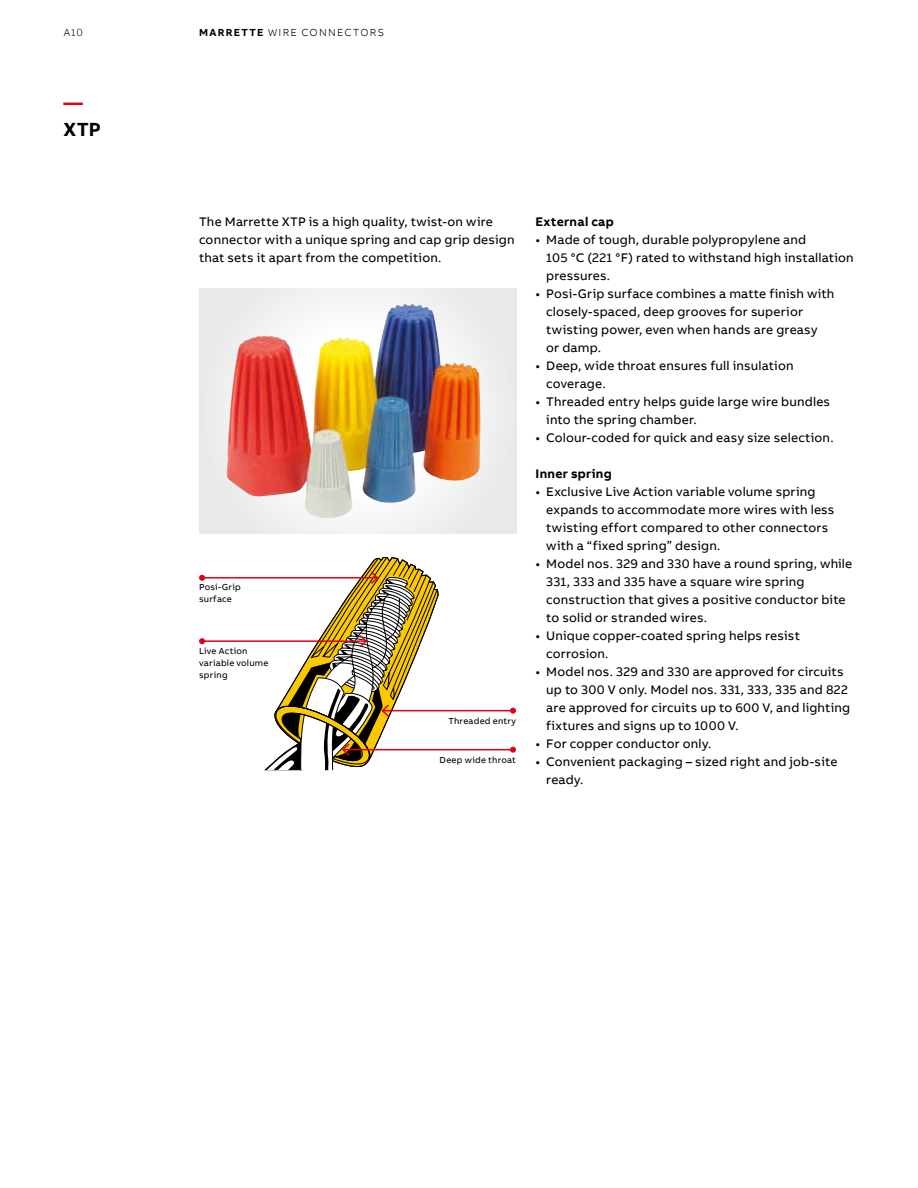
<style>
.page{position:relative;width:918px;height:1188px;background:#fff}
.page>*{position:absolute;margin:0;border:0;box-sizing:border-box;transform-origin:0 0}
.t1{font:700 19.5px "AB Bvoice";color:#000}
.t2{font:700 19.5px "AB Bvoice";color:#e30015}
.t3{font:12.75px/18px "AB Bvoice";letter-spacing:.015em;color:#000}
.t4{font:700 12.75px "AB Bvoice";letter-spacing:.02em;color:#000}
.t5{font:300 10.5px "AB Bvoice";letter-spacing:.12em;color:#000}
.t6{font:9px/12px "AB Bvoice";letter-spacing:.025em;color:#000}
.s1{font-weight:700}
</style>
<div class="page">
<div style="left:199px;top:289px;width:317px;height:245px;background:#ebebeb"></div>
<img style="left:226px;top:304px;width:255px;height:214px">
<hr style="left:202px;top:577px;width:175px;height:2px;background:#e30015">
<svg style="left:199px;top:575px;width:6px;height:6px"></svg>
<hr style="left:383px;top:710px;width:130px;height:1px;background:#e30015">
<svg style="left:510px;top:708px;width:6px;height:6px"></svg>
<hr style="left:343px;top:749px;width:170px;height:1px;background:#e30015">
<svg style="left:510px;top:747px;width:6px;height:6px"></svg>
<hr style="left:202px;top:640px;width:164px;height:2px;background:#e30015">
<svg style="left:199px;top:638px;width:6px;height:6px"></svg>
<svg style="left:265px;top:557px;width:174px;height:213px"></svg>
<p class="t5" style="left:64px;top:26px;width:21px">A10</p>
<p class="t5" style="left:199px;top:26px;width:186px"><span class="s1">MARRETTE</span> WIRE CONNECTORS</p>
<h1 class="t2" style="left:64px;top:90px;width:21px">—</h1>
<h1 class="t1" style="left:64px;top:117px;width:39px">XTP</h1>
<p class="t3" style="left:199px;top:213px;width:317px">The Marrette XTP is a high quality, twist-on wire connector with a unique spring and cap grip design that sets it apart from the competition.</p>
<p class="t4" style="left:536px;top:213px;width:80px">External cap</p>
<p class="t3" style="left:546px;top:231px;width:309px;text-indent:-11px">• Made of tough, durable polypropylene and<br>105 °C (221 °F) rated to withstand high installation pressures.</p>
<p class="t3" style="left:546px;top:285px;width:290px;text-indent:-11px">• Posi-Grip surface combines a matte finish with closely-spaced, deep grooves for superior twisting power, even when hands are greasy<br>or damp.</p>
<p class="t3" style="left:546px;top:357px;width:249px;text-indent:-11px">• Deep, wide throat ensures full insulation coverage.</p>
<p class="t3" style="left:546px;top:393px;width:285px;text-indent:-11px">• Threaded entry helps guide large wire bundles into the spring chamber.</p>
<p class="t3" style="left:536px;top:429px;width:300px">• Colour-coded for quick and easy size selection.</p>
<p class="t4" style="left:536px;top:465px;width:78px">Inner spring</p>
<p class="t3" style="left:546px;top:483px;width:290px;text-indent:-11px">• Exclusive Live Action variable volume spring expands to accommodate more wires with less twisting effort compared to other connectors with a “fixed spring” design.</p>
<p class="t3" style="left:546px;top:555px;width:308px;text-indent:-11px">• Model nos. 329 and 330 have a round spring, while 331, 333 and 335 have a square wire spring construction that gives a positive conductor bite to solid or stranded wires.</p>
<p class="t3" style="left:546px;top:627px;width:255px;text-indent:-11px">• Unique copper-coated spring helps resist corrosion.</p>
<p class="t3" style="left:546px;top:663px;width:305px;text-indent:-11px">• Model nos. 329 and 330 are approved for circuits up to 300 V only. Model nos. 331, 333, 335 and 822 are approved for circuits up to 600 V, and lighting fixtures and signs up to 1000 V.</p>
<p class="t3" style="left:536px;top:735px;width:177px">• For copper conductor only.</p>
<p class="t3" style="left:546px;top:753px;width:293px;text-indent:-11px">• Convenient packaging – sized right and job-site ready.</p>
<p class="t6" style="left:199px;top:581px;width:43px">Posi-Grip surface</p>
<p class="t6" style="left:199px;top:645px;width:71px">Live Action variable volume spring</p>
<p class="t6" style="left:448px;top:715px;width:69px">Threaded entry</p>
<p class="t6" style="left:440px;top:754px;width:78px">Deep wide throat</p>
</div>
